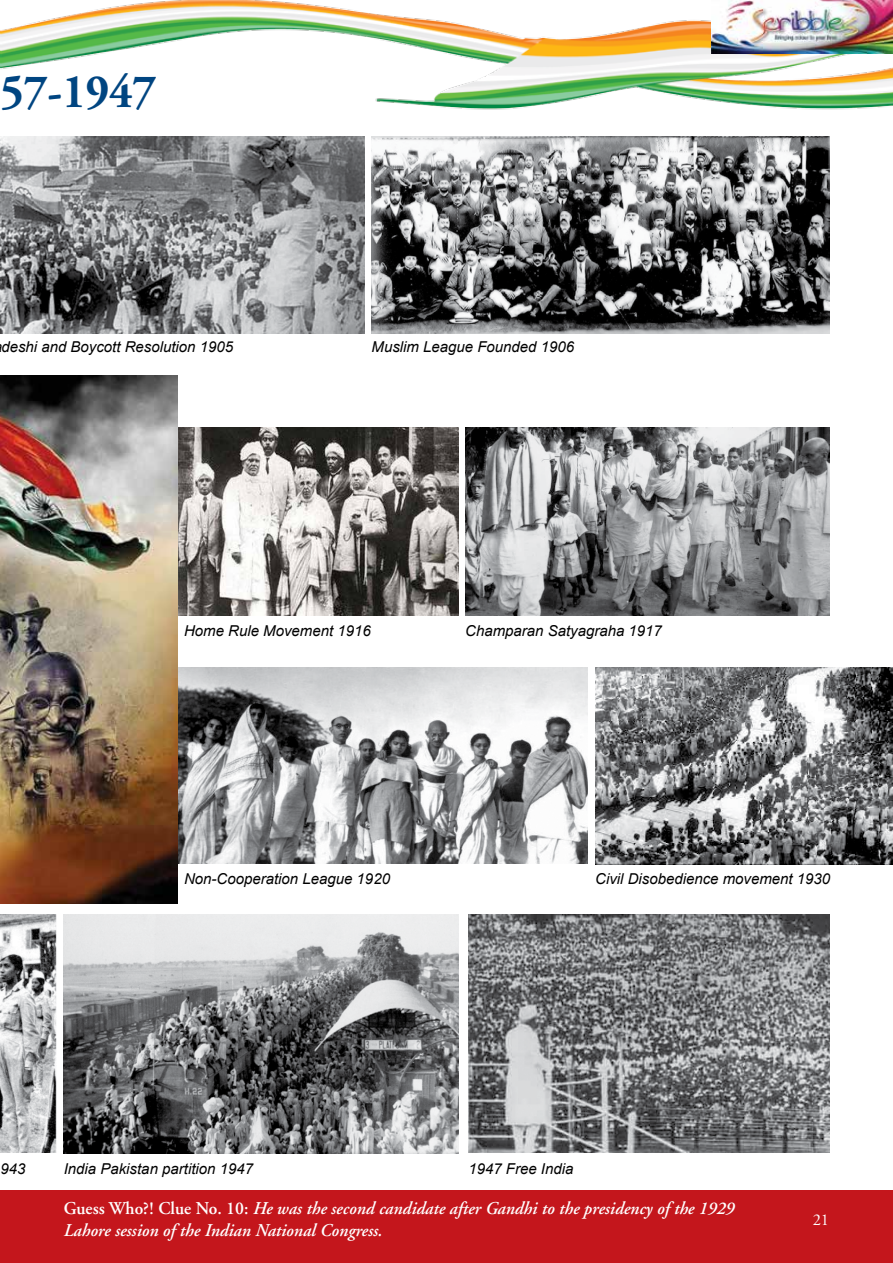
<style>
.page{position:relative;width:893px;height:1263px;background:#fff}
.page>*{position:absolute;margin:0;border:0;box-sizing:border-box;transform-origin:0 0}
.t1{font:700 48px "Adobe Garamond";color:#004581;scale:.94 1}
.t2{font:italic 600 18px/21.6px "Adobe Garamond";color:#fff}
.t3{font:16.5px "Adobe Garamond";color:#fff}
.t4{font:italic 15px "Arial";color:#000}
.s1{font-style:normal}
</style>
<div class="page">
<div style="left:0;top:1191px;width:893px;height:72px;background:#c4161c"></div>
<img style="left:0;top:137px;width:364px;height:196px">
<img style="left:371px;top:137px;width:458px;height:196px">
<img style="left:177px;top:427px;width:282px;height:189px">
<img style="left:465px;top:427px;width:364px;height:189px">
<img style="left:177px;top:668px;width:410px;height:195px">
<img style="left:595px;top:668px;width:298px;height:196px">
<img style="left:0;top:914px;width:57px;height:239px">
<img style="left:468px;top:915px;width:361px;height:238px">
<img style="left:64px;top:914px;width:395px;height:239px">
<img style="left:0;top:376px;width:177px;height:528px">
<img style="left:0;top:0;width:893px;height:110px">
<img style="left:712px;top:0;width:181px;height:53px">
<h1 class="t1" style="left:1px;top:66px;width:167px">57-1947</h1>
<p class="t4" style="left:1px;top:337px;width:233px">deshi and Boycott Resolution 1905</p>
<p class="t4" style="left:371px;top:337px;width:204px">Muslim League Founded 1906</p>
<p class="t4" style="left:184px;top:621px;width:188px">Home Rule Movement 1916</p>
<p class="t4" style="left:465px;top:621px;width:198px">Champaran Satyagraha 1917</p>
<p class="t4" style="left:184px;top:869px;width:207px">Non-Cooperation League 1920</p>
<p class="t4" style="left:595px;top:869px;width:237px">Civil Disobedience movement 1930</p>
<p class="t4" style="left:0;top:1159px;width:27px">943</p>
<p class="t4" style="left:64px;top:1159px;width:191px">India Pakistan partition 1947</p>
<p class="t4" style="left:468px;top:1159px;width:107px">1947 Free India</p>
<p class="t2" style="left:64px;top:1198px;width:672px"><span class="s1">Guess Who?! Clue No. 10:</span> He was the second candidate after Gandhi to the presidency of the 1929<br>Lahore session of the Indian National Congress.</p>
<p class="t3" style="left:813px;top:1210px;width:18px">21</p>
</div>
